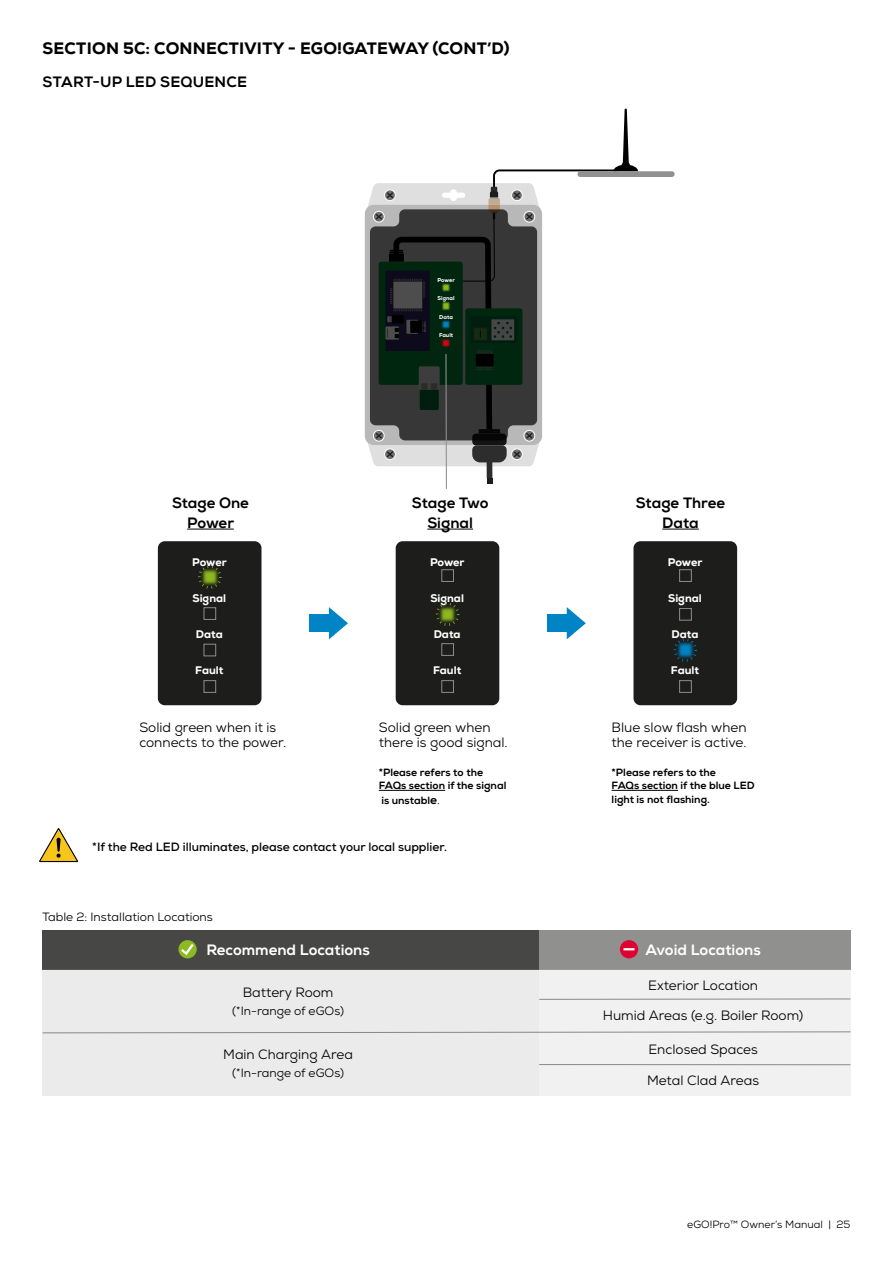
<style>
.page{position:relative;width:893px;height:1263px;background:#fff}
.page>*{position:absolute;margin:0;border:0;box-sizing:border-box;transform-origin:0 0}
.t1{font:800 16.5px "Nexa";letter-spacing:.015em;color:#000}
.t2{font:800 15px/19.5px "Nexa";color:#000;text-align:center}
.t3{font:800 15px "Nexa";color:#fff}
.t4{font:13.5px/15px "Nexa";color:#000}
.t5{font:12px "Nexa";color:#000}
.t6{font:700 12px "Nexa";color:#000}
.t7{font:800 11.1px "Nexa";color:#fff}
.t8{font:800 10.5px/13.5px "Nexa";color:#000}
.t9{font:10.5px "Nexa";color:#000}
.t10{font:800 5.55px "Nexa";color:#fff}
.s1{font-size:12px}
.s2{font-weight:400;font-size:12px}
</style>
<div class="page">
<div style="left:43px;top:930px;width:496px;height:39px;background:#474745"></div>
<div style="left:539px;top:930px;width:311px;height:39px;background:#90908f"></div>
<div style="left:43px;top:969px;width:496px;height:127px;background:#ebebeb"></div>
<div style="left:539px;top:969px;width:311px;height:127px;background:#f1f1f2"></div>
<hr style="left:539px;top:999px;width:311px;height:1px;background:#5a5a5b">
<svg style="left:42px;top:1031px;width:809px;height:2px"></svg>
<hr style="left:539px;top:1064px;width:311px;height:1px;background:#5a5a5b">
<div style="left:620px;top:940px;width:18px;height:18px;background:#dd0432;border-radius:50%"></div>
<svg style="left:623px;top:948px;width:11px;height:2px"></svg>
<svg style="left:178px;top:940px;width:19px;height:18px"></svg>
<svg style="left:179px;top:941px;width:17px;height:16px"></svg>
<div style="left:580px;top:171px;width:92px;height:6px;background:#929191"></div>
<svg style="left:365px;top:108px;width:273px;height:376px"></svg>
<div style="left:158px;top:541px;width:103px;height:164px;background:#1d1d1b;border-radius:7px"></div>
<img style="left:157px;top:528px;width:105px;height:133px">
<div style="left:198px;top:565px;width:24px;height:24px;border:3px dashed #87b31f;border-radius:50%"></div>
<div style="left:396px;top:541px;width:103px;height:164px;background:#1d1d1b;border-radius:7px"></div>
<img style="left:395px;top:541px;width:105px;height:157px">
<div style="left:436px;top:602px;width:23px;height:24px;border:3px dashed #87b31f;border-radius:50%"></div>
<div style="left:633px;top:541px;width:104px;height:164px;background:#1d1d1b;border-radius:7px"></div>
<img style="left:633px;top:566px;width:105px;height:140px">
<div style="left:673px;top:638px;width:24px;height:24px;border:3px dashed #0084c6;border-radius:50%"></div>
<svg style="left:329px;top:607px;width:19px;height:32px"></svg>
<div style="left:309px;top:614px;width:26px;height:18px;background:#0084c6"></div>
<svg style="left:567px;top:607px;width:19px;height:32px"></svg>
<div style="left:547px;top:614px;width:25px;height:18px;background:#0084c6"></div>
<hr style="left:445px;top:354px;width:2px;height:135px;background:#929191">
<img style="left:365px;top:206px;width:162px;height:19px">
<img style="left:365px;top:225px;width:162px;height:18px">
<img style="left:365px;top:243px;width:162px;height:19px">
<img style="left:365px;top:262px;width:162px;height:162px">
<hr style="left:379px;top:790px;width:66px;height:1px;background:#000">
<hr style="left:612px;top:790px;width:66px;height:1px;background:#000">
<hr style="left:187px;top:529px;width:47px;height:1px;background:#000">
<hr style="left:662px;top:529px;width:37px;height:1px;background:#000">
<hr style="left:427px;top:529px;width:46px;height:1px;background:#000">
<svg style="left:39px;top:828px;width:39px;height:35px"></svg>
<p class="t1" style="left:43px;top:38px;width:469px">SECTION 5C: CONNECTIVITY - EGO!GATEWAY (CONT’D)</p>
<p class="t2" style="left:43px;top:72px;width:206px">START-UP LED SEQUENCE</p>
<p class="t10" style="left:437px;top:277px;width:19px">Power</p>
<p class="t10" style="left:438px;top:295px;width:18px">Signal</p>
<p class="t10" style="left:439px;top:313px;width:15px">Data</p>
<p class="t10" style="left:439px;top:331px;width:16px">Fault</p>
<p class="t2" style="left:172px;top:493px;width:78px">Stage One<br>Power</p>
<p class="t2" style="left:636px;top:493px;width:91px">Stage Three<br>Data</p>
<p class="t2" style="left:412px;top:493px;width:78px">Stage Two<br>Signal</p>
<p class="t7" style="left:192px;top:555px;width:36px">Power</p>
<p class="t7" style="left:193px;top:591px;width:35px">Signal</p>
<p class="t7" style="left:196px;top:627px;width:28px">Data</p>
<p class="t7" style="left:195px;top:663px;width:30px">Fault</p>
<p class="t7" style="left:430px;top:555px;width:36px">Power</p>
<p class="t7" style="left:430px;top:591px;width:35px">Signal</p>
<p class="t7" style="left:434px;top:627px;width:28px">Data</p>
<p class="t7" style="left:433px;top:663px;width:30px">Fault</p>
<p class="t4" style="left:139px;top:720px;width:148px">Solid green when it is connects to the power.</p>
<p class="t4" style="left:379px;top:720px;width:130px">Solid green when there is good signal.</p>
<p class="t8" style="left:379px;top:765px;width:129px">*Please refers to the<br>FAQs section if the signal</p>
<p class="t8" style="left:381px;top:794px;width:60px">is unstabl<span class="s1">e</span><span class="s2">.</span></p>
<p class="t6" style="left:92px;top:839px;width:356px">*If the Red LED illuminates, please contact your local supplier.</p>
<p class="t5" style="left:43px;top:909px;width:172px">Table 2: Installation Locations</p>
<p class="t7" style="left:668px;top:555px;width:36px">Power</p>
<p class="t7" style="left:668px;top:591px;width:35px">Signal</p>
<p class="t7" style="left:671px;top:627px;width:28px">Data</p>
<p class="t7" style="left:671px;top:663px;width:30px">Fault</p>
<p class="t4" style="left:612px;top:720px;width:136px">Blue slow flash when the receiver is active.</p>
<p class="t8" style="left:612px;top:765px;width:145px">*Please refers to the<br>FAQs section if the blue LED light is not flashing.</p>
<p class="t3" style="left:206px;top:940px;width:165px">Recommend Locations</p>
<p class="t3" style="left:645px;top:940px;width:117px">Avoid Locations</p>
<p class="t4" style="left:243px;top:984px;width:92px">Battery Room</p>
<p class="t5" style="left:232px;top:1003px;width:113px">(*In-range of eGOs)</p>
<p class="t4" style="left:223px;top:1047px;width:131px">Main Charging Area</p>
<p class="t5" style="left:232px;top:1066px;width:113px">(*In-range of eGOs)</p>
<p class="t4" style="left:648px;top:978px;width:111px">Exterior Location</p>
<p class="t4" style="left:603px;top:1008px;width:202px">Humid Areas (e.g. Boiler Room)</p>
<p class="t4" style="left:648px;top:1041px;width:111px">Enclosed Spaces</p>
<p class="t4" style="left:647px;top:1073px;width:114px">Metal Clad Areas</p>
<p class="t9" style="left:687px;top:1217px;width:165px">eGO!Pro™ Owner’s Manual | 25</p>
</div>
